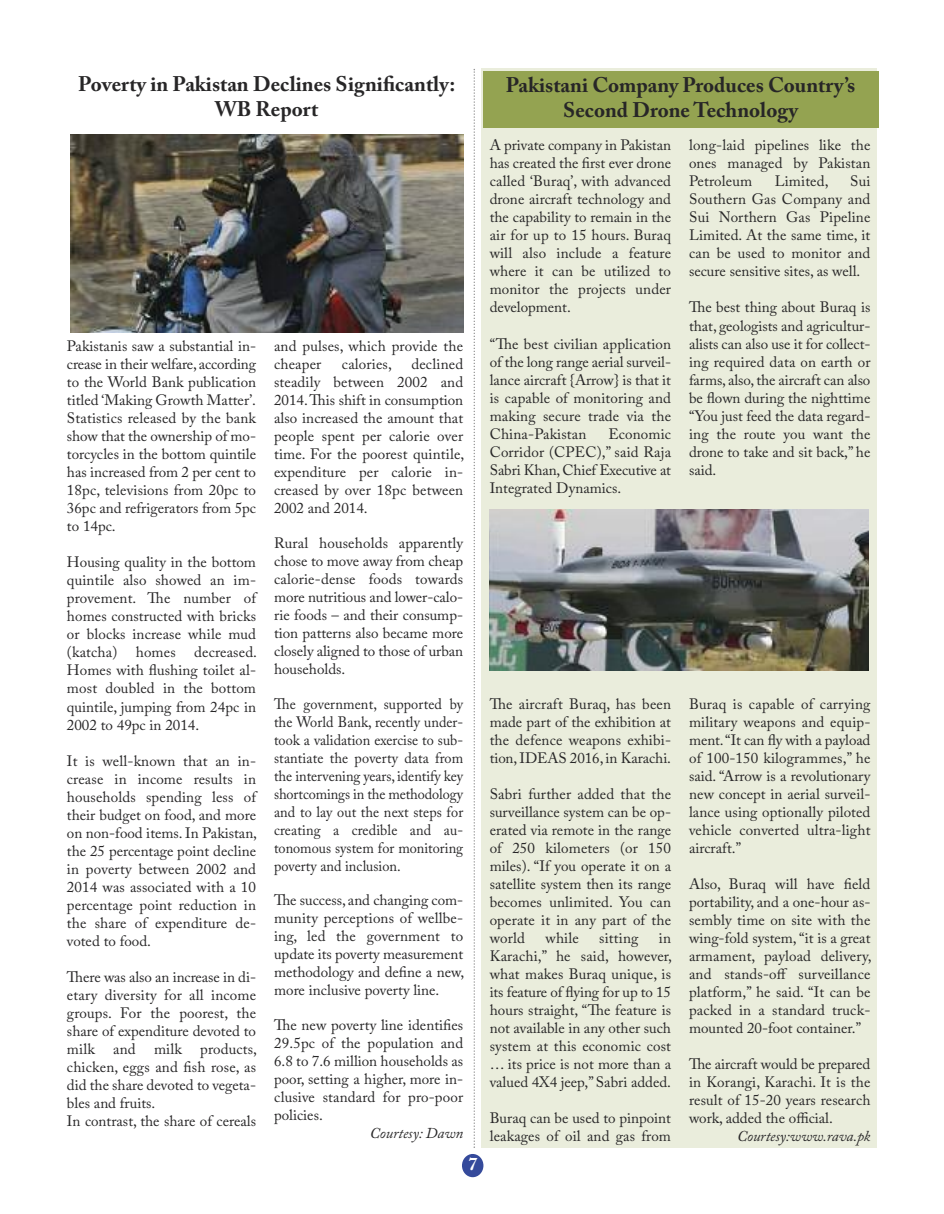
<style>
.page{position:relative;width:944px;height:1214px;background:#fff}
.page>*{position:absolute;margin:0;border:0;box-sizing:border-box;transform-origin:0 0}
.t1{font:700 21px/25.2px "Adobe Caslon Pro";color:#272627;text-align:center}
.t2{font:700 18px "Adobe Caslon Pro";color:#fff}
.t3{font:15px/18px "Adobe Caslon Pro";letter-spacing:.005em;color:#272627;text-align:justify}
.t4{font:15px/18px "Adobe Caslon Pro";letter-spacing:.005em;color:#272627;text-align:justify;scale:.95 1}
.t5{font:italic 15px "Adobe Caslon Pro";color:#272627}
</style>
<div class="page">
<div style="left:481px;top:68px;width:396px;height:1079px;background:#eaeddc"></div>
<div style="left:462px;top:1154px;width:21px;height:23px;background:#354a9b;border-radius:50%"></div>
<img style="left:70px;top:134px;width:393px;height:199px">
<svg style="left:473px;top:69px;width:2px;height:1079px"></svg>
<div style="left:482px;top:71px;width:396px;height:57px;background:#94a351"></div>
<img style="left:489px;top:509px;width:379px;height:161px">
<h1 class="t1" style="left:78px;top:73px;width:378px">Poverty in Pakistan Declines Significantly:<br>WB Report</h1>
<p class="t3" style="left:67px;top:339px;width:191px">Pakistanis saw a substantial in&shy;crease in their welfare, according to the World Bank publication titled ‘Making Growth Matter’.<br>Statistics released by the bank show that the ownership of mo&shy;torcycles in the bottom quintile has increased from 2 per cent to 18pc, televisions from 20pc to 36pc and refrigerators from 5pc to 14pc.</p>
<p class="t3" style="left:67px;top:555px;width:192px">Housing quality in the bottom quintile also showed an im&shy;provement. The number of homes constructed with bricks or blocks increase while mud (katcha) homes decreased.<br>Homes with flushing toilet al&shy;most doubled in the bottom quintile, jumping from 24pc in 2002 to 49pc in 2014.</p>
<p class="t3" style="left:67px;top:753px;width:192px">It is well-known that an in&shy;crease in income results in households spending less of their budget on food, and more on non-food items. In Pakistan, the 25 percentage point decline in poverty between 2002 and 2014 was associated with a 10 percentage point reduction in the share of expenditure de&shy;voted to food.</p>
<p class="t3" style="left:67px;top:969px;width:192px;text-align:left">There was also an increase in di&shy;etary diversity for all income groups. For the poorest, the share of expenditure devoted to milk and milk products, chicken, eggs and fish rose, as did the share devoted to vegeta&shy;bles and fruits.<br>In contrast, the share of cereals</p>
<p class="t3" style="left:274px;top:339px;width:191px">and pulses, which provide the cheaper</p>
<p class="t3" style="left:274px;top:357px;width:192px;text-indent:137px">declined steadily between 2002 and 2014.This shift in consumption also increased the amount that people spent per calorie over time. For the poorest quintile, expenditure per calorie in&shy;creased by over 18pc between 2002 and 2014.</p>
<p class="t3" style="left:274px;top:535px;width:191px">Rural households apparently chose to move away from cheap calorie-dense foods towards more nutritious and lower-calo&shy;rie foods – and their consump&shy;tion patterns also became more closely aligned to those of urban households.</p>
<p class="t4" style="left:274px;top:696px;width:200px">The government, supported by the World Bank, recently under&shy;took a validation exercise to sub&shy;stantiate the poverty data from the intervening years, identify key shortcomings in the methodology and to lay out the next steps for creating a credible and au&shy;tonomous system for monitoring poverty and inclusion.</p>
<p class="t3" style="left:274px;top:892px;width:192px">The success, and changing com&shy;munity perceptions of wellbe&shy;ing, led the government to update its poverty measurement methodology and define a new, more inclusive poverty line.</p>
<p class="t3" style="left:274px;top:1017px;width:191px">The new poverty line identifies 29.5pc of the population and 6.8 to 7.6 million households as poor, setting a higher, more in&shy;clusive standard for pro-poor policies.</p>
<p class="t5" style="left:370px;top:1127px;width:95px">Courtesy: Dawn</p>
<p class="t3" style="left:342px;top:357px;width:52px">calories,</p>
<p class="t2" style="left:468px;top:1156px;width:10px">7</p>
<h1 class="t1" style="left:506px;top:74px;width:351px">Pakistani Company Produces Country’s<br>Second Drone Technology</h1>
<p class="t3" style="left:489px;top:138px;width:183px">A private company in Pakistan has created the first ever drone called ‘Buraq’, with advanced drone aircraft technology and the capability to remain in the air for up to 15 hours. Buraq will also include a feature where it can be utilized to monitor the projects under development.</p>
<p class="t3" style="left:489px;top:336px;width:183px">“The best civilian application of the long range aerial surveil&shy;lance aircraft {Arrow} is that it is capable of monitoring and making secure trade via the China-Pakistan</p>
<p class="t3" style="left:489px;top:426px;width:183px;text-indent:119px">Economic Corridor (CPEC),” said Raja Sabri Khan,Chief Executive at Integrated Dynamics.</p>
<p class="t3" style="left:689px;top:138px;width:183px">long-laid pipelines like the ones managed by Pakistan Petroleum</p>
<p class="t3" style="left:689px;top:174px;width:183px;text-indent:161px">Sui Southern Gas Company and Sui Northern Gas Pipeline Limited. At the same time, it can be used to monitor and secure sensitive sites, as well.</p>
<p class="t3" style="left:689px;top:300px;width:183px">The best thing about Buraq is that, geologists and agricultur&shy;alists can also use it for collect&shy;ing required data on earth or farms, also,the aircraft can also be flown during the nighttime “You just feed the data regard&shy;ing the route you want the drone to take and sit back,” he said.</p>
<p class="t3" style="left:774px;top:174px;width:55px">Limited,</p>
<p class="t3" style="left:489px;top:696px;width:183px">The aircraft Buraq, has been made part of the exhibition at the defence weapons exhibi&shy;tion,IDEAS 2016, in Karachi.</p>
<p class="t3" style="left:489px;top:786px;width:183px">Sabri further added that the surveillance system can be op&shy;erated via remote in the range of 250 kilometers (or 150 miles). “If you operate it on a satellite system then its range becomes unlimited. You can operate it in any part of the world</p>
<p class="t3" style="left:545px;top:930px;width:35px">while</p>
<p class="t3" style="left:599px;top:930px;width:41px">sitting</p>
<p class="t3" style="left:489px;top:930px;width:184px;text-indent:169px">in Karachi,” he said, however, what makes Buraq unique, is its feature of flying for up to 15 hours straight, “The feature is not available in any other such system at this economic cost … its price is not more than a valued 4X4 jeep,”Sabri added.</p>
<p class="t3" style="left:489px;top:1110px;width:183px">Buraq can be used to pinpoint leakages of oil and gas from</p>
<p class="t3" style="left:689px;top:696px;width:183px">Buraq is capable of carrying military weapons and equip&shy;ment.“It can fly with a payload of 100-150 kilogrammes,” he said. “Arrow is a revolutionary new concept in aerial surveil&shy;lance using optionally piloted vehicle converted ultra-light aircraft.”</p>
<p class="t3" style="left:689px;top:876px;width:184px">Also, Buraq will have field portability, and a one-hour as&shy;sembly time on site with the wing-fold system,“it is a great armament, payload delivery, and stands-off surveillance platform,” he said. “It can be packed in a standard truck&shy;mounted 20-foot container.”</p>
<p class="t3" style="left:689px;top:1056px;width:183px">The aircraft would be prepared in Korangi, Karachi. It is the result of 15-20 years research work, added the official.</p>
<p class="t5" style="left:737px;top:1130px;width:135px">Courtesy:www.rava.pk</p>
</div>
